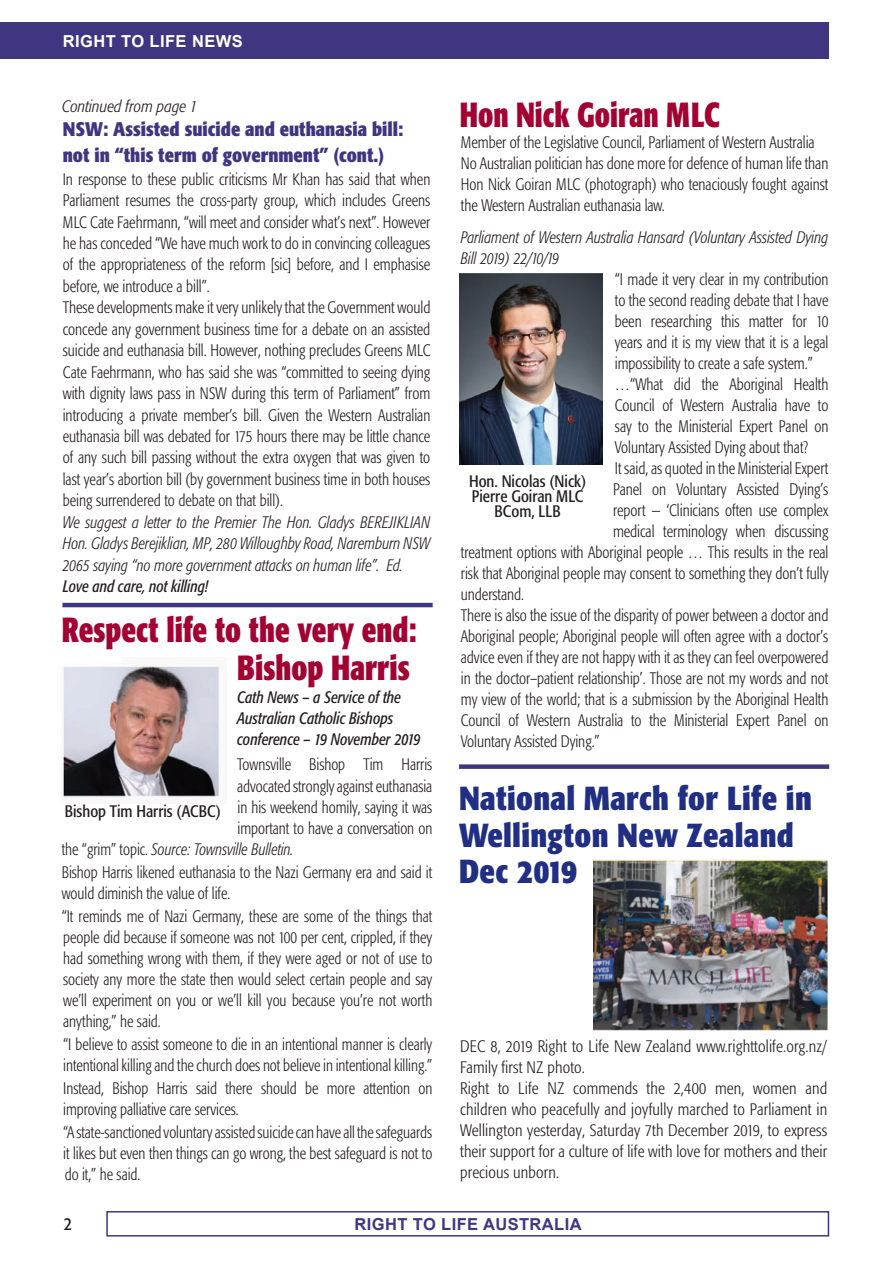
<style>
.page{position:relative;width:893px;height:1263px;background:#fff}
.page>*{position:absolute;margin:0;border:0;box-sizing:border-box;transform-origin:0 0}
.t1{font:700 condensed 34.5px/38px "Formata";color:#a40133;text-align:right;scale:.89 1}
.t2{font:700 condensed 34.5px "Formata";color:#a40133;scale:.85 1}
.t3{font:700 condensed 33px/36.3px "Formata";letter-spacing:.01em;color:#202e84}
.t4{font:700 condensed 19.5px/25.5px "Formata";color:#403580}
.t5{font:condensed 18px "Formata";color:#231f20}
.t6{font:300 condensed 16.5px/21.5px "Formata";color:#231f20;scale:.93 1}
.t7{font:300 condensed 16.5px/21px "Formata";color:#231f20;scale:.92 1}
.t8{font:300 condensed 16.5px/21px "Formata";color:#231f20}
.t9{font:italic 300 condensed 16.5px/21.5px "Formata";color:#231f20;text-align:justify;scale:.93 1}
.t10{font:italic condensed 16.5px/21px "Formata";color:#231f20;scale:.94 1}
.t11{font:condensed 16.5px/15px "Formata";color:#231f20;text-align:center}
.t12{font:italic 300 condensed 16.5px "Formata";color:#231f20;scale:.92 1}
.t13{font:italic condensed 16.5px "Formata";color:#231f20;scale:.93 1}
.t14{font:700 16.5px "Arial";letter-spacing:.025em;color:#403580}
.t15{font:italic 300 condensed 16.5px "Formata";color:#231f20}
.t16{font:700 16.5px "Arial";letter-spacing:.025em;color:#fff}
.s1{font-style:normal}
</style>
<div class="page">
<div style="left:106px;top:1211px;width:723px;height:25px;border:2px solid #403580"></div>
<div style="left:0;top:22px;width:828px;height:36px;background:#403580"></div>
<img style="left:459px;top:273px;width:143px;height:192px">
<hr style="left:62px;top:603px;width:371px;height:4px;background:#403580">
<img style="left:61px;top:663px;width:159px;height:137px">
<div style="left:459px;top:764px;width:370px;height:5px;background:#403580"></div>
<img style="left:593px;top:859px;width:236px;height:171px">
<p class="t16" style="left:63px;top:30px;width:181px">RIGHT TO LIFE NEWS</p>
<p class="t15" style="left:62px;top:97px;width:137px">Continued from page 1</p>
<p class="t4" style="left:63px;top:116px;width:342px">NSW: Assisted suicide and euthanasia bill: not in “this term of government” (cont.)</p>
<p class="t6" style="left:63px;top:168px;width:397px">In response to these public criticisms Mr Khan has said that when Parliament resumes the cross-party group, which includes Greens MLC Cate Faehrmann, “will meet and consider what’s next”. However he has conceded “We have much work to do in convincing colleagues of the appropriateness of the reform [sic] before, and I emphasise before, we introduce a bill”.<br>These developments make it very unlikely that the Government would concede any government business time for a debate on an assisted suicide and euthanasia bill. However, nothing precludes Greens MLC Cate Faehrmann, who has said she was “committed to seeing dying with dignity laws pass in NSW during this term of Parliament” from introducing a private member’s bill. Given the Western Australian euthanasia bill was debated for 175 hours there may be little chance of any such bill passing without the extra oxygen that was given to last year’s abortion bill (by government business time in both houses being surrendered to debate on that bill).</p>
<p class="t9" style="left:63px;top:512px;width:397px">We suggest a letter to the Premier The Hon. Gladys BEREJIKLIAN Hon. Gladys Berejiklian, MP, 280 Willoughby Road, Naremburn NSW 2065 saying “no more government attacks on human life”. Ed.</p>
<p class="t13" style="left:63px;top:577px;width:158px">Love and care, not killing!</p>
<h1 class="t1" style="left:62px;top:611px;width:401px">Respect life to the very end:<br>Bishop Harris</h1>
<p class="t10" style="left:237px;top:687px;width:197px">Cath News – a Service of the<br>Australian Catholic Bishops conference – 19 November 2019</p>
<p class="t7" style="left:237px;top:754px;width:214px">Townsville Bishop Tim Harris</p>
<p class="t7" style="left:237px;top:775px;width:214px">advocated strongly against euthanasia</p>
<p class="t7" style="left:238px;top:796px;width:213px">in his weekend homily, saying it was</p>
<p class="t7" style="left:238px;top:817px;width:213px">important to have a conversation on</p>
<p class="t12" style="left:62px;top:839px;width:254px"><span class="s1">the “grim” topic.</span> Source: Townsville Bulletin.</p>
<p class="t7" style="left:62px;top:861px;width:404px">Bishop Harris likened euthanasia to the Nazi Germany era and said it would diminish the value of life.</p>
<p class="t7" style="left:62px;top:906px;width:404px;text-align:justify">“It reminds me of Nazi Germany, these are some of the things that people did because if someone was not 100 per cent, crippled, if they had something wrong with them, if they were aged or not of use to society any more the state then would select certain people and say we’ll experiment on you or we’ll kill you because you’re not worth anything,” he said.</p>
<p class="t7" style="left:63px;top:1034px;width:403px">“I believe to assist someone to die in an intentional manner is clearly intentional killing and the church does not believe in intentional killing.”</p>
<p class="t7" style="left:63px;top:1078px;width:403px">Instead, Bishop Harris said there should be more attention on improving palliative care services.</p>
<p class="t7" style="left:63px;top:1122px;width:403px;text-align:justify">“A state-sanctioned voluntary assisted suicide can have all the safeguards it likes but even then things can go wrong, the best safeguard is not to do it,” he said.</p>
<p class="t11" style="left:65px;top:804px;width:158px">Bishop Tim Harris (ACBC)</p>
<h1 class="t2" style="left:460px;top:94px;width:307px">Hon Nick Goiran MLC</h1>
<p class="t6" style="left:461px;top:132px;width:397px;line-height:21px">Member of the Legislative Council, Parliament of Western Australia No Australian politician has done more for defence of human life than Hon Nick Goiran MLC (photograph) who tenaciously fought against the Western Australian euthanasia law.</p>
<p class="t9" style="left:461px;top:227px;width:397px;line-height:21px">Parliament of Western Australia Hansard (Voluntary Assisted Dying<br>Bill 2019) 22/10/19</p>
<p class="t6" style="left:615px;top:269px;width:231px">“I made it very clear in my contribution</p>
<p class="t6" style="left:615px;top:290px;width:231px">to the second reading debate that I have</p>
<p class="t6" style="left:615px;top:311px;width:231px">been researching this matter for 10</p>
<p class="t6" style="left:615px;top:332px;width:231px">years and it is my view that it is a legal</p>
<p class="t6" style="left:615px;top:353px;width:214px">impossibility to create a safe system.”</p>
<p class="t6" style="left:615px;top:374px;width:231px">…“What did the Aboriginal Health</p>
<p class="t6" style="left:615px;top:395px;width:231px">Council of Western Australia have to</p>
<p class="t6" style="left:615px;top:416px;width:231px">say to the Ministerial Expert Panel on</p>
<p class="t6" style="left:615px;top:437px;width:210px">Voluntary Assisted Dying about that?</p>
<p class="t6" style="left:615px;top:458px;width:231px">It said, as quoted in the Ministerial Expert</p>
<p class="t6" style="left:613px;top:479px;width:233px">Panel on Voluntary Assisted Dying’s</p>
<p class="t6" style="left:613px;top:500px;width:233px">report — ‘Clinicians often use complex</p>
<p class="t6" style="left:613px;top:521px;width:233px">medical terminology when discussing</p>
<p class="t6" style="left:461px;top:542px;width:397px">treatment options with Aboriginal people … This results in the real</p>
<p class="t6" style="left:461px;top:563px;width:397px">risk that Aboriginal people may consent to something they don’t fully</p>
<p class="t6" style="left:461px;top:584px;width:70px">understand.</p>
<p class="t6" style="left:461px;top:605px;width:397px">There is also the issue of the disparity of power between a doctor and</p>
<p class="t6" style="left:461px;top:626px;width:397px">Aboriginal people; Aboriginal people will often agree with a doctor’s</p>
<p class="t6" style="left:461px;top:647px;width:397px">advice even if they are not happy with it as they can feel overpowered</p>
<p class="t6" style="left:461px;top:668px;width:397px">in the doctor–patient relationship’. Those are not my words and not</p>
<p class="t6" style="left:461px;top:689px;width:397px">my view of the world; that is a submission by the Aboriginal Health</p>
<p class="t6" style="left:461px;top:710px;width:397px">Council of Western Australia to the Ministerial Expert Panel on</p>
<p class="t6" style="left:461px;top:731px;width:151px">Voluntary Assisted Dying.”</p>
<p class="t11" style="left:469px;top:473px;width:119px">Hon. Nicolas (Nick)<br>Pierre Goiran MLC<br>BCom, LLB</p>
<h2 class="t3" style="left:459px;top:780px;width:354px">National March for Life in<br>Wellington New Zealand<br>Dec 2019</h2>
<p class="t8" style="left:460px;top:1036px;width:369px">DEC 8, 2019 Right to Life New Zealand www.righttolife.org.nz/ Family first NZ photo.<br>Right to Life NZ commends the 2,400 men, women and children who peacefully and joyfully marched to Parliament in Wellington yesterday, Saturday 7th December 2019, to express their support for a culture of life with love for mothers and their precious unborn.</p>
<p class="t5" style="left:64px;top:1213px;width:10px">2</p>
<p class="t14" style="left:354px;top:1213px;width:229px">RIGHT TO LIFE AUSTRALIA</p>
</div>
